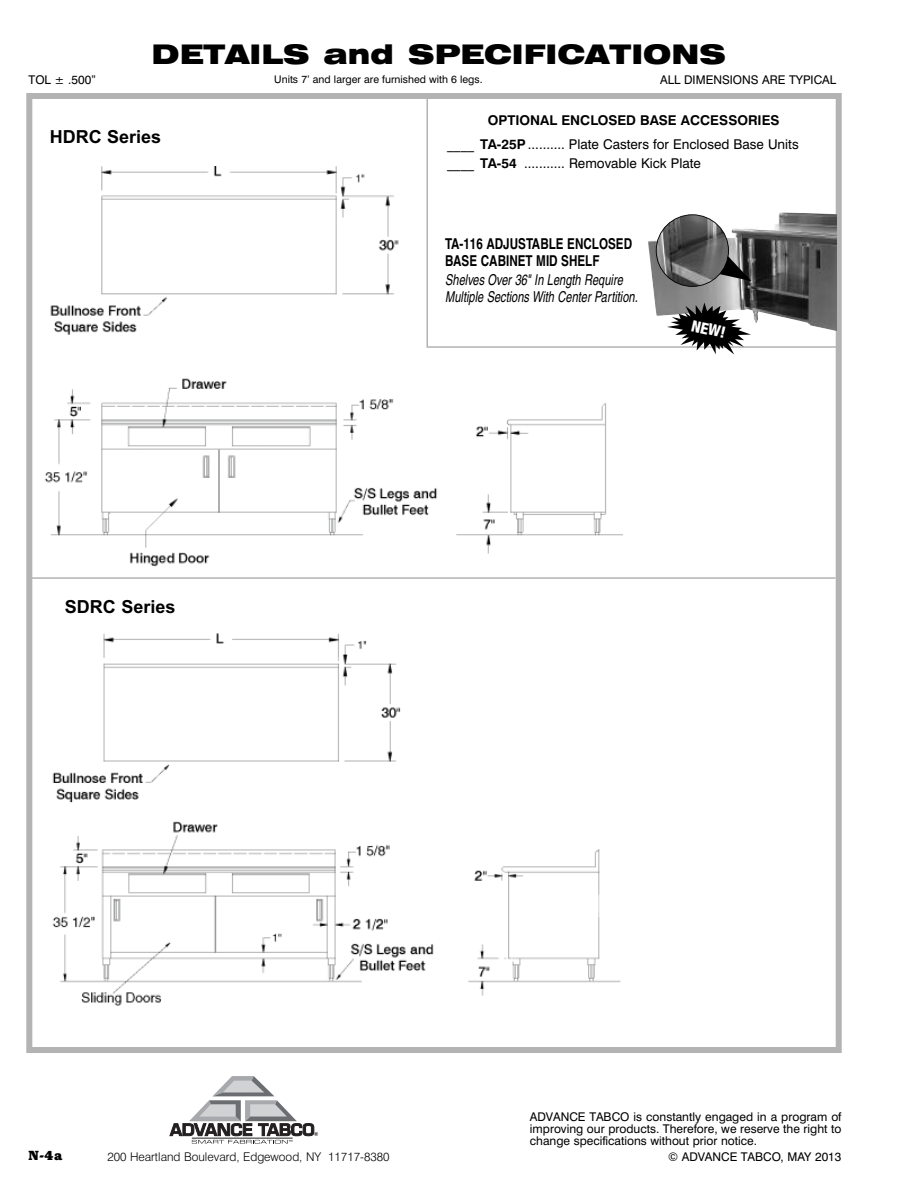
<style>
.page{position:relative;width:918px;height:1188px;background:#fff}
.page>*{position:absolute;margin:0;border:0;box-sizing:border-box;transform-origin:0 0}
.t1{font:900 expanded 27px "Swiss 721 BT";color:#000}
.t2{font:700 18px "Arial";color:#000}
.t3{font:800 condensed 15.75px "Helvetica Neue";color:#fff}
.t4{font:italic condensed 15px/16.5px "Helvetica";color:#000;scale:.9 1}
.t5{font:700 condensed 15px/16.5px "Helvetica";color:#000;scale:.95 1}
.t6{font:13.5px/19.5px "Swiss 721 BT";color:#000}
.t7{font:700 13.5px "Swiss 721 BT";color:#000}
.t8{font:700 13.5px "Bookman";color:#000}
.t9{font:12px/12px "Swiss 721 BT";color:#000;text-align:justify}
.t10{font:300 12px "Swiss 721 BT";color:#000}
.t11{font:10.5px "Swiss 721 BT";color:#000}
.s1{font-weight:700}
</style>
<div class="page">
<div style="left:26px;top:93px;width:816px;height:960px;border:6px solid #b3b3b3"></div>
<svg style="left:170px;top:1076px;width:148px;height:68px"></svg>
<img style="left:44px;top:166px;width:578px;height:840px">
<div style="left:63px;top:598px;width:207px;height:28px;background:#fff"></div>
<hr style="left:28px;top:577px;width:808px;height:2px;background:#b3b3b3">
<svg style="left:426px;top:93px;width:413px;height:256px"></svg>
<img style="left:648px;top:212px;width:188px;height:119px">
<svg style="left:656px;top:214px;width:95px;height:73px;background:#777"></svg>
<svg style="left:667px;top:303px;width:84px;height:52px"></svg>
<h1 class="t1" style="left:152px;top:39px;width:576px">DETAILS and SPECIFICATIONS</h1>
<p class="t9" style="left:28px;top:75px;width:69px">TOL ± .500”</p>
<p class="t9" style="left:660px;top:75px;width:178px">ALL DIMENSIONS ARE TYPICAL</p>
<p class="t11" style="left:274px;top:76px;width:210px">Units 7’ and larger are furnished with 6 legs.</p>
<h2 class="t2" style="left:50px;top:126px;width:113px">HDRC Series</h2>
<h2 class="t2" style="left:65px;top:596px;width:112px">SDRC Series</h2>
<p class="t7" style="left:488px;top:115px;width:293px">OPTIONAL ENCLOSED BASE ACCESSORIES</p>
<p class="t6" style="left:447px;top:136px;width:353px">____ <span class="s1">TA-25P</span> .......... Plate Casters for Enclosed Base Units ____ <span class="s1">TA-54</span> ........... Removable Kick Plate</p>
<p class="t5" style="left:445px;top:237px;width:198px">TA-116 ADJUSTABLE ENCLOSED<br>BASE CABINET MID SHELF</p>
<p class="t4" style="left:445px;top:273px;width:215px">Shelves Over 36" In Length Require<br>Multiple Sections With Center Partition.</p>
<h3 class="t3" style="left:693px;top:320px;width:36px;rotate:13deg">NEW!</h3>
<p class="t8" style="left:28px;top:1151px;width:35px">N-4a</p>
<p class="t10" style="left:107px;top:1152px;width:284px">200 Heartland Boulevard, Edgewood, NY 11717-8380</p>
<p class="t9" style="left:530px;top:1112px;width:313px">ADVANCE TABCO is constantly engaged in a program of improving our products. Therefore, we reserve the right to change specifications without prior notice.</p>
<p class="t9" style="left:668px;top:1152px;width:175px">© ADVANCE TABCO, MAY 2013</p>
</div>
